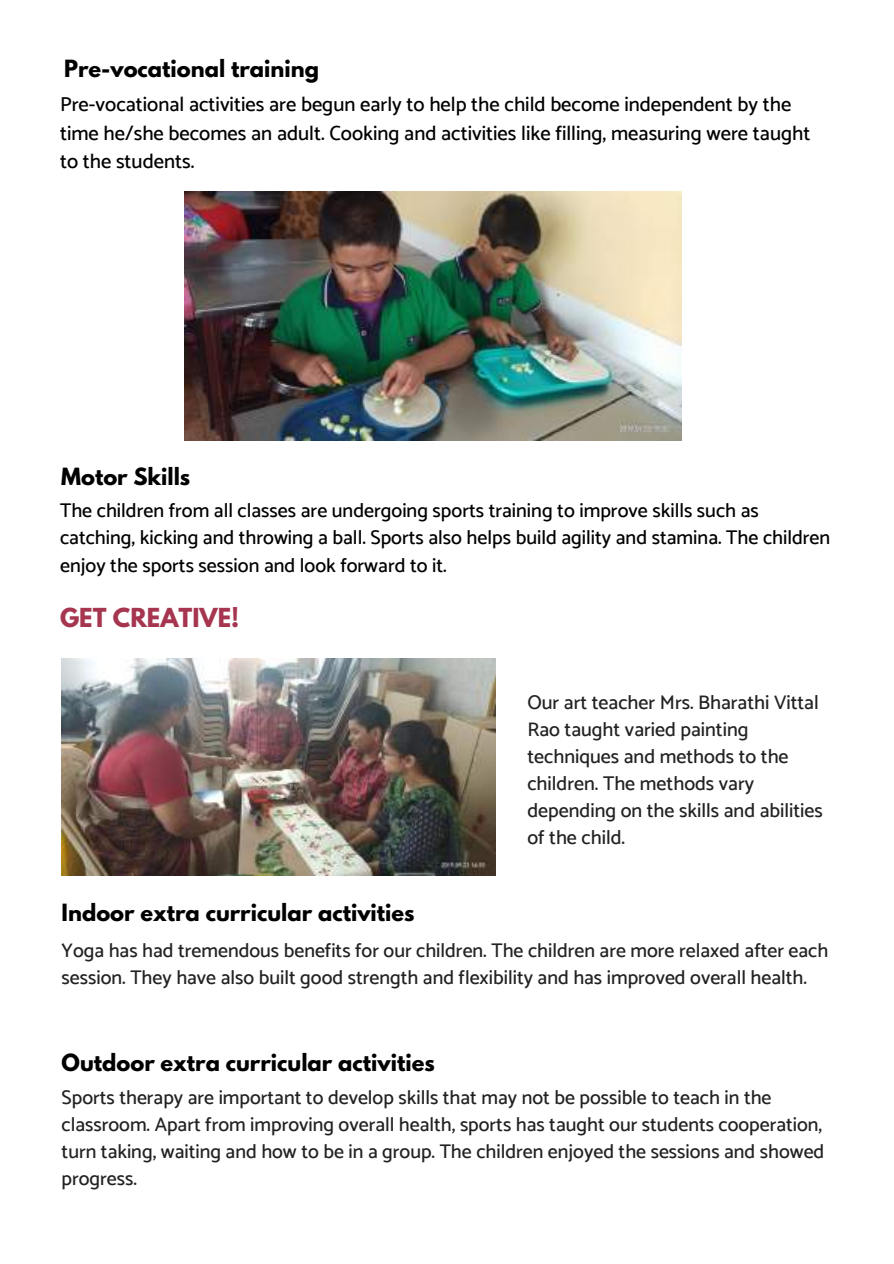
<style>
.page{position:relative;width:894px;height:1264px;background:#fff}
.page>*{position:absolute;margin:0;border:0;box-sizing:border-box;transform-origin:0 0}
.t1{font:700 23.25px "League Spartan";color:#a63550}
.t2{font:700 21px "League Spartan";color:#000}
.t3{font:500 20.4px/28.2px "Catamaran";color:#000}
.t4{font:500 19.8px/27px "Catamaran";color:#222}
.t5{font:500 19.8px/27px "Catamaran";color:#000}
</style>
<div class="page">
<img style="left:62px;top:658px;width:433px;height:217px">
<img style="left:185px;top:191px;width:496px;height:249px">
<p class="t2" style="left:64px;top:58px;width:256px">Pre-vocational training</p>
<p class="t3" style="left:60px;top:90px;width:751px">Pre-vocational activities are begun early to help the child become independent by the time he/she becomes an adult. Cooking and activities like filling, measuring were taught to the students.</p>
<p class="t2" style="left:61px;top:466px;width:130px">Motor Skills</p>
<p class="t5" style="left:60px;top:497px;width:771px">The children from all classes are undergoing sports training to improve skills such as catching, kicking and throwing a ball. Sports also helps build agility and stamina. The children enjoy the sports session and look forward to it.</p>
<p class="t1" style="left:60px;top:606px;width:181px">GET CREATIVE!</p>
<p class="t2" style="left:62px;top:902px;width:354px">Indoor extra curricular activities</p>
<p class="t4" style="left:527px;top:689px;width:297px">Our art teacher Mrs. Bharathi Vittal<br>Rao taught varied painting techniques and methods to the children. The methods vary depending on the skills and abilities of the child.</p>
<p class="t4" style="left:62px;top:937px;width:768px">Yoga has had tremendous benefits for our children. The children are more relaxed after each session. They have also built good strength and flexibility and has improved overall health.</p>
<p class="t2" style="left:62px;top:1051px;width:374px">Outdoor extra curricular activities</p>
<p class="t4" style="left:62px;top:1084px;width:764px">Sports therapy are important to develop skills that may not be possible to teach in the classroom. Apart from improving overall health, sports has taught our students cooperation, turn taking, waiting and how to be in a group. The children enjoyed the sessions and showed progress.</p>
</div>
